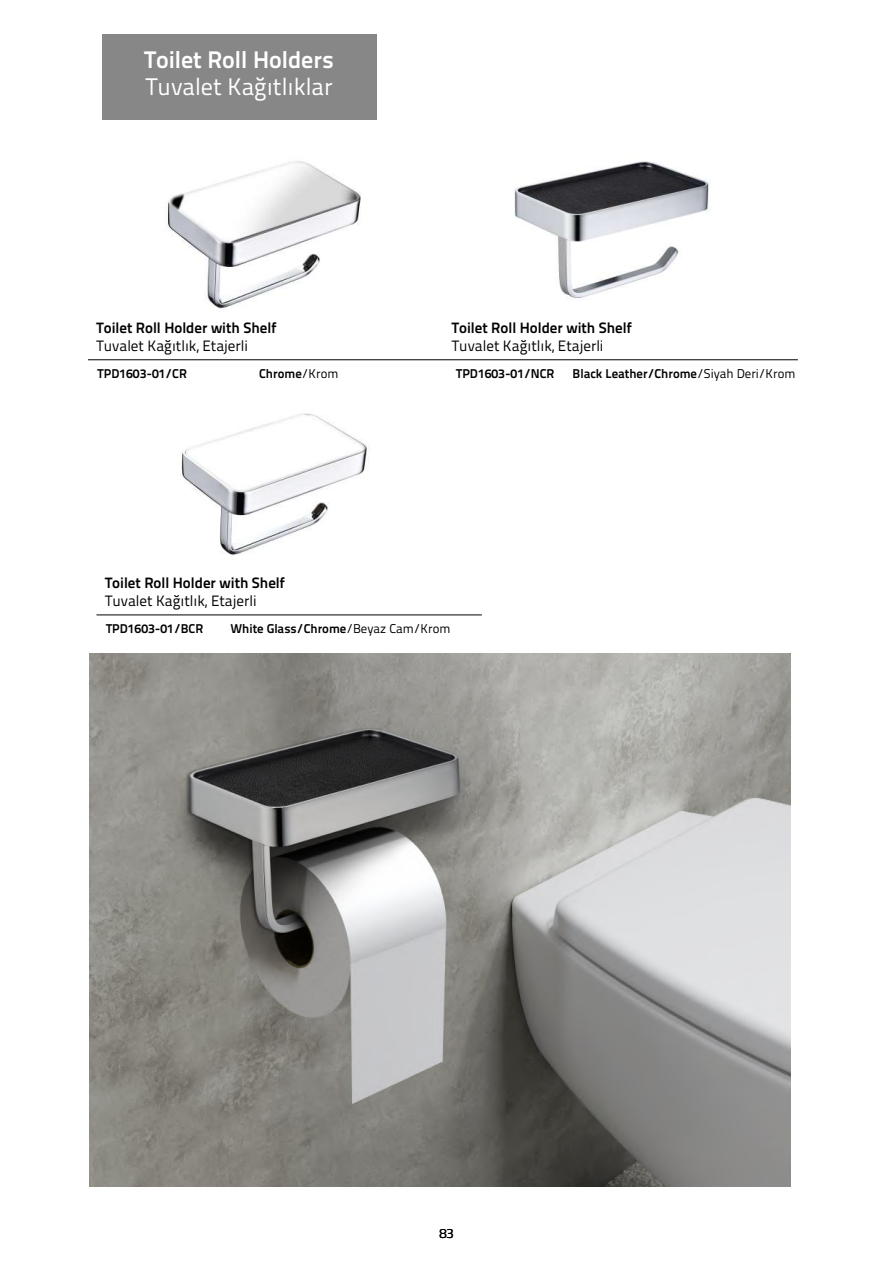
<style>
.page{position:relative;width:893px;height:1263px;background:#fff}
.page>*{position:absolute;margin:0;border:0;box-sizing:border-box;transform-origin:0 0}
.t1{font:24px "Titillium Text 25 L 400 wt";color:#fff}
.t2{font:24px "Titillium Text 25 L 800 wt";color:#fff}
.t3{font:15px "Titillium Text 25 L 800 wt";color:#000}
.t4{font:15px "Titillium Text 25 L 400 wt";color:#000}
.t5{font:13.5px "Titillium Text 25 L 400 wt";color:#000}
.t6{font:12.75px "Titillium Text 25 L 800 wt";color:#000}
.s1{font-family:"Titillium Text 25 L 400 wt"}
</style>
<div class="page">
<div style="left:102px;top:34px;width:274px;height:85px;background:#878787"></div>
<img style="left:165px;top:161px;width:196px;height:148px">
<img style="left:514px;top:161px;width:197px;height:138px">
<hr style="left:88px;top:359px;width:710px;height:1px;background:#000">
<img style="left:181px;top:413px;width:188px;height:142px">
<hr style="left:97px;top:614px;width:385px;height:1px;background:#000">
<img style="left:89px;top:653px;width:702px;height:534px">
<h1 class="t2" style="left:144px;top:41px;width:191px">Toilet Roll Holders</h1>
<h1 class="t1" style="left:146px;top:69px;width:188px">Tuvalet Kağıtlıklar</h1>
<p class="t3" style="left:97px;top:316px;width:181px">Toilet Roll Holder with Shelf</p>
<p class="t4" style="left:97px;top:335px;width:153px">Tuvalet Kağıtlık, Etajerli</p>
<p class="t3" style="left:452px;top:316px;width:181px">Toilet Roll Holder with Shelf</p>
<p class="t4" style="left:452px;top:335px;width:153px">Tuvalet Kağıtlık, Etajerli</p>
<p class="t6" style="left:98px;top:364px;width:91px">TPD1603-01/CR</p>
<p class="t6" style="left:259px;top:364px;width:81px">Chrome<span class="s1">/Krom</span></p>
<p class="t6" style="left:456px;top:364px;width:100px">TPD1603-01/NCR</p>
<p class="t6" style="left:573px;top:364px;width:224px">Black Leather/Chrome<span class="s1">/Siyah Deri/Krom</span></p>
<p class="t3" style="left:105px;top:572px;width:181px">Toilet Roll Holder with Shelf</p>
<p class="t4" style="left:105px;top:590px;width:153px">Tuvalet Kağıtlık, Etajerli</p>
<p class="t6" style="left:106px;top:619px;width:99px">TPD1603-01/BCR</p>
<p class="t6" style="left:230px;top:619px;width:222px">White Glass/Chrome<span class="s1">/Beyaz Cam/Krom</span></p>
<p class="t5" style="left:439px;top:1223px;width:16px">83</p>
</div>
